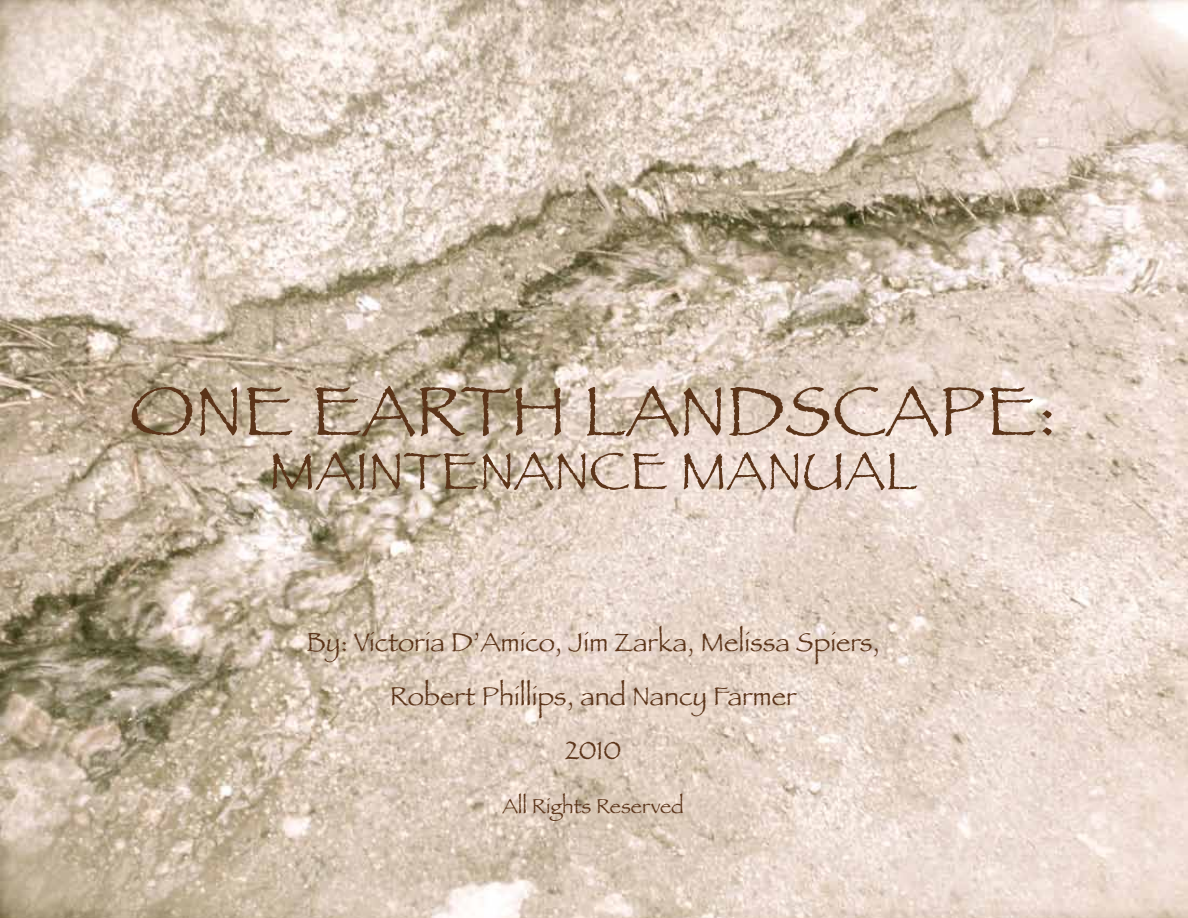
<style>
.page{position:relative;width:1188px;height:918px;background:#fff}
.page>*{position:absolute;margin:0;border:0;box-sizing:border-box;transform-origin:0 0}
.t1{font:72px "Papyrus";color:#5b3419}
.t2{font:54px "Papyrus";color:#5b3419}
.t3{font:27px/54px "Papyrus";color:#5b3419;text-align:center}
.t4{font:21px "Papyrus";color:#5b3419}
</style>
<div class="page">
<img style="left:0;top:0;width:1188px;height:918px">
<h1 class="t1" style="left:129px;top:368px;width:929px">ONE EARTH LANDSCAPE:</h1>
<h2 class="t2" style="left:269px;top:438px;width:650px">MAINTENANCE MANUAL</h2>
<p class="t3" style="left:306px;top:614px;width:575px">By: Victoria D’Amico, Jim Zarka, Melissa Spiers,<br>Robert Phillips, and Nancy Farmer<br>2010</p>
<p class="t4" style="left:502px;top:793px;width:183px">All Rights Reserved</p>
</div>
